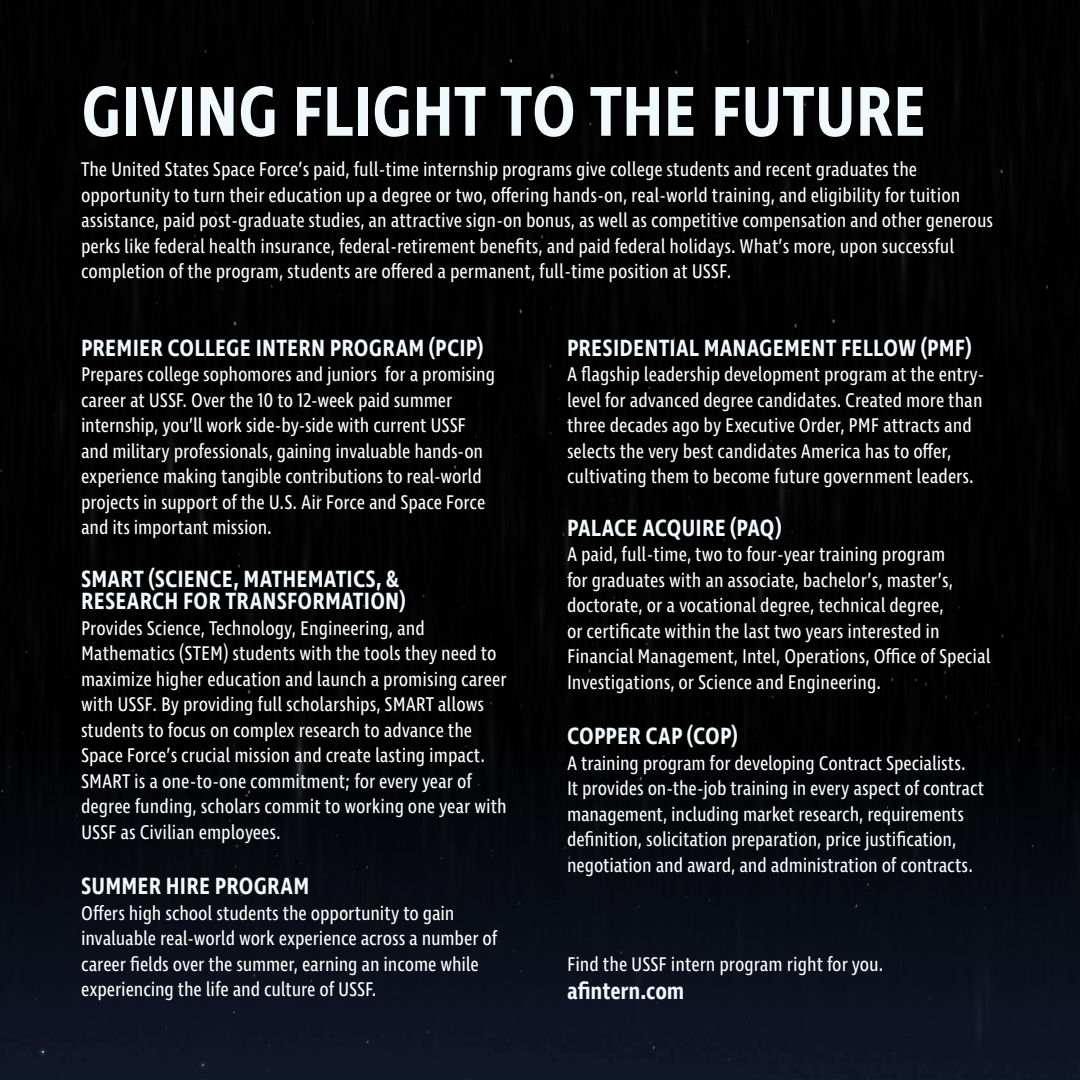
<style>
.page{position:relative;width:1080px;height:1080px;background:#fff}
.page>*{position:absolute;margin:0;border:0;box-sizing:border-box;transform-origin:0 0}
.t1{font:600 72px "Ingra Cd";color:#eff9fe}
.t2{font:600 24px/22.5px "Ingra Cd";letter-spacing:.005em;color:#eff9fe}
.t3{font:20.25px/25.5px "Ingra Cd";color:#fff}
</style>
<div class="page">
<div style="left:0;top:0;width:1080px;height:734px;background:#020202"></div>
<svg style="left:0;top:734px;width:1080px;height:298px;fill:#080b13"></svg>
<div style="left:0;top:1032px;width:1080px;height:48px;background:#101627"></div>
<h1 class="t1" style="left:81px;top:67px;width:847px">GIVING FLIGHT TO THE FUTURE</h1>
<p class="t3" style="left:81px;top:158px;width:914px">The United States Space Force’s paid, full-time internship programs give college students and recent graduates the opportunity to turn their education up a degree or two, ofering hands-on, real-world training, and eligibility for tuition assistance, paid post-graduate studies, an attractive sign-on bonus, as well as competitive compensation and other generous perks like federal health insurance, federal-retirement benefts, and paid federal holidays. What’s more, upon successful completion of the program, students are ofered a permanent, full-time position at USSF.</p>
<p class="t2" style="left:81px;top:338px;width:404px">PREMIER COLLEGE INTERN PROGRAM (PCIP)</p>
<p class="t3" style="left:81px;top:363px;width:416px">Prepares college sophomores and juniors for a promising career at USSF. Over the 10 to 12-week paid summer internship, you’ll work side-by-side with current USSF and military professionals, gaining invaluable hands-on experience making tangible contributions to real-world projects in support of the U.S. Air Force and Space Force and its important mission.</p>
<p class="t2" style="left:81px;top:569px;width:326px">SMART (SCIENCE, MATHEMATICS, &amp;<br>RESEARCH FOR TRANSFORMATION)</p>
<p class="t3" style="left:81px;top:616px;width:427px">Provides Science, Technology, Engineering, and Mathematics (STEM) students with the tools they need to maximize higher education and launch a promising career with USSF. By providing full scholarships, SMART allows students to focus on complex research to advance the Space Force’s crucial mission and create lasting impact.<br>SMART is a one-to-one commitment; for every year of degree funding, scholars commit to working one year with USSF as Civilian employees.</p>
<p class="t2" style="left:81px;top:876px;width:230px">SUMMER HIRE PROGRAM</p>
<p class="t3" style="left:81px;top:901px;width:418px">Ofers high school students the opportunity to gain invaluable real-world work experience across a number of career felds over the summer, earning an income while experiencing the life and culture of USSF.</p>
<p class="t2" style="left:567px;top:338px;width:406px">PRESIDENTIAL MANAGEMENT FELLOW (PMF)</p>
<p class="t3" style="left:567px;top:363px;width:419px">A fagship leadership development program at the entry&shy;level for advanced degree candidates. Created more than three decades ago by Executive Order, PMF attracts and selects the very best candidates America has to ofer, cultivating them to become future government leaders.</p>
<p class="t2" style="left:567px;top:518px;width:216px">PALACE ACQUIRE (PAQ)</p>
<p class="t3" style="left:567px;top:543px;width:425px">A paid, full-time, two to four-year training program<br>for graduates with an associate, bachelor’s, master’s, doctorate, or a vocational degree, technical degree,<br>or certifcate within the last two years interested in Financial Management, Intel, Operations, Ofce of Special Investigations, or Science and Engineering.</p>
<p class="t2" style="left:567px;top:726px;width:172px">COPPER CAP (COP)</p>
<p class="t3" style="left:567px;top:751px;width:419px">A training program for developing Contract Specialists.<br>It provides on-the-job training in every aspect of contract management, including market research, requirements defnition, solicitation preparation, price justifcation, negotiation and award, and administration of contracts.</p>
<p class="t3" style="left:567px;top:952px;width:318px">Find the USSF intern program right for you.</p>
<p class="t2" style="left:567px;top:981px;width:119px">afntern.com</p>
</div>
